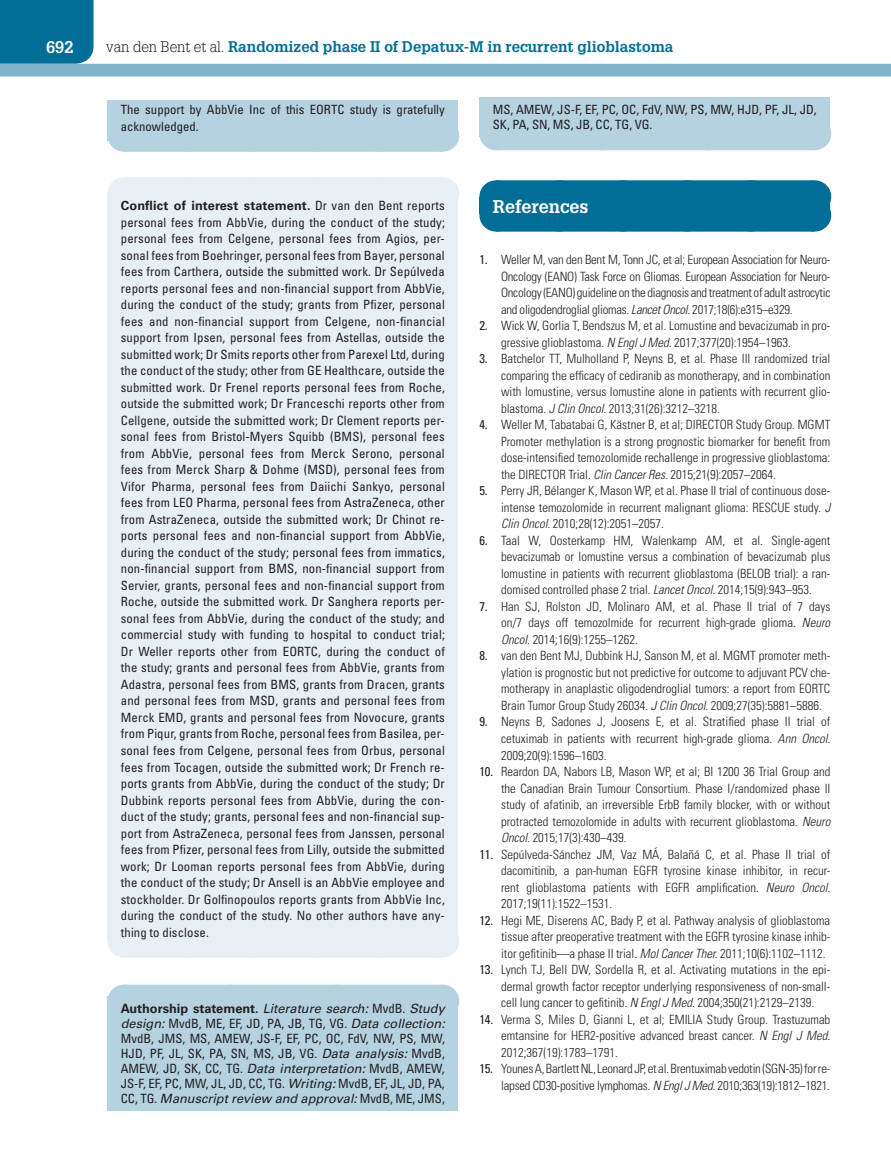
<style>
.page{position:relative;width:891px;height:1175px;background:#fff}
.page>*{position:absolute;margin:0;border:0;box-sizing:border-box;transform-origin:0 0}
.t1{font:700 18px "Glypha LT Std";color:#fff}
.t2{font:700 16.5px "Glypha LT Std";color:#fff}
.t3{font:700 15px "Glypha LT Std";color:#006e96}
.t4{font:300 condensed 12.75px/16.5px "Univers LT Std";color:#231f20;text-align:justify}
.t5{font:condensed 12.75px/16.5px "Univers LT Std";color:#231f20}
.s1{font-weight:300;color:#231f20}
.s2{font-weight:700;font-stretch:normal}
.s3{font-style:italic;font-stretch:normal}
.s4{font-weight:400}
.s5{font-style:italic}
</style>
<div class="page">
<div style="left:0;top:0;width:94px;height:64px;background:#006e96"></div>
<div style="left:0;top:64px;width:891px;height:12px;background:#7fb4ca"></div>
<div style="left:107px;top:100px;width:351px;height:41px;background:#b4d2df"></div>
<div style="left:124px;top:119px;width:318px;height:33px;background:#b4d2df"></div>
<svg style="left:192px;top:151px;width:218px;height:1px"></svg>
<hr style="left:442px;top:119px;width:1px;height:33px;background:#b4d2df">
<div style="left:107px;top:194px;width:351px;height:746px;background:#e8eff4"></div>
<div style="left:124px;top:177px;width:318px;height:33px;background:#e8eff4"></div>
<hr style="left:442px;top:177px;width:1px;height:33px;background:#e8eff4">
<div style="left:124px;top:924px;width:318px;height:33px;background:#e8eff4"></div>
<hr style="left:442px;top:924px;width:1px;height:33px;background:#e8eff4">
<div style="left:107px;top:996px;width:351px;height:115px;background:#b4d2df"></div>
<div style="left:124px;top:984px;width:318px;height:33px;background:#b4d2df"></div>
<svg style="left:230px;top:984px;width:159px;height:1px"></svg>
<hr style="left:442px;top:984px;width:1px;height:33px;background:#b4d2df">
<div style="left:479px;top:98px;width:351px;height:39px;background:#b4d2df"></div>
<div style="left:496px;top:117px;width:318px;height:33px;background:#b4d2df"></div>
<hr style="left:814px;top:117px;width:1px;height:33px;background:#b4d2df">
<div style="left:479px;top:197px;width:351px;height:17px;background:#006e96"></div>
<div style="left:496px;top:180px;width:318px;height:33px;background:#006e96"></div>
<hr style="left:814px;top:180px;width:1px;height:33px;background:#006e96">
<div style="left:496px;top:199px;width:318px;height:33px;background:#006e96"></div>
<svg style="left:559px;top:180px;width:223px;height:52px"></svg>
<hr style="left:814px;top:199px;width:1px;height:33px;background:#006e96">
<p class="t2" style="left:46px;top:37px;width:29px">692</p>
<p class="t3" style="left:106px;top:37px;width:569px"><span class="s1">van den Bent et al.</span> Randomized phase II of Depatux-M in recurrent glioblastoma</p>
<p class="t5" style="left:121px;top:101px;width:325px">The support by AbbVie Inc of this EORTC study is gratefully acknowledged.</p>
<p class="t5" style="left:121px;top:197px;width:326px;text-align:justify"><span class="s2">Conflict of interest statement.</span> Dr van den Bent reports personal fees from AbbVie, during the conduct of the study; personal fees from Celgene, personal fees from Agios, per&shy;sonal fees from Boehringer, personal fees from Bayer, personal fees from Carthera, outside the submitted work. Dr Sepúlveda reports personal fees and non-financial support from AbbVie, during the conduct of the study; grants from Pfizer, personal fees and non-financial support from Celgene, non-financial support from Ipsen, personal fees from Astellas, outside the submitted work; Dr Smits reports other from Parexel Ltd, during the conduct of the study; other from GE Healthcare, outside the submitted work. Dr Frenel reports personal fees from Roche, outside the submitted work; Dr Franceschi reports other from Cellgene, outside the submitted work; Dr Clement reports per&shy;sonal fees from Bristol-Myers Squibb (BMS), personal fees from AbbVie, personal fees from Merck Serono, personal fees from Merck Sharp &amp; Dohme (MSD), personal fees from Vifor Pharma, personal fees from Daiichi Sankyo, personal fees from LEO Pharma, personal fees from AstraZeneca, other from AstraZeneca, outside the submitted work; Dr Chinot re&shy;ports personal fees and non-financial support from AbbVie, during the conduct of the study; personal fees from immatics, non-financial support from BMS, non-financial support from Servier, grants, personal fees and non-financial support from Roche, outside the submitted work. Dr Sanghera reports per&shy;sonal fees from AbbVie, during the conduct of the study; and commercial study with funding to hospital to conduct trial; Dr Weller reports other from EORTC, during the conduct of the study; grants and personal fees from AbbVie, grants from Adastra, personal fees from BMS, grants from Dracen, grants and personal fees from MSD, grants and personal fees from Merck EMD, grants and personal fees from Novocure, grants from Piqur, grants from Roche, personal fees from Basilea, per&shy;sonal fees from Celgene, personal fees from Orbus, personal fees from Tocagen, outside the submitted work; Dr French re&shy;ports grants from AbbVie, during the conduct of the study; Dr Dubbink reports personal fees from AbbVie, during the con&shy;duct of the study; grants, personal fees and non-financial sup&shy;port from AstraZeneca, personal fees from Janssen, personal fees from Pfizer, personal fees from Lilly, outside the submitted work; Dr Looman reports personal fees from AbbVie, during the conduct of the study; Dr Ansell is an AbbVie employee and stockholder. Dr Golfinopoulos reports grants from AbbVie Inc, during the conduct of the study. No other authors have any&shy;thing to disclose.</p>
<p class="t5" style="left:121px;top:1000px;width:326px;line-height:15px;text-align:justify"><span class="s2">Authorship statement.</span> <span class="s3">Literature search:</span> MvdB. <span class="s3">Study design:</span> MvdB, ME, EF, JD, PA, JB, TG, VG. <span class="s3">Data collection:<br></span>MvdB, JMS, MS, AMEW, JS-F, EF, PC, OC, FdV, NW, PS, MW, HJD, PF, JL, SK, PA, SN, MS, JB, VG. <span class="s3">Data analysis:</span> MvdB, AMEW, JD, SK, CC, TG. <span class="s3">Data interpretation:</span> MvdB, AMEW, JS-F, EF, PC, MW, JL, JD, CC, TG. <span class="s3">Writing:</span> MvdB, EF, JL, JD, PA, CC, TG. <span class="s3">Manuscript review and approval:</span> MvdB, ME, JMS,</p>
<p class="t5" style="left:493px;top:102px;width:325px;line-height:15px">MS, AMEW, JS-F, EF, PC, OC, FdV, NW, PS, MW, HJD, PF, JL, JD,<br>SK, PA, SN, MS, JB, CC, TG, VG.</p>
<h1 class="t1" style="left:493px;top:196px;width:97px">References</h1>
<p class="t4" style="left:501px;top:251px;width:331px;text-indent:-22px"><span class="s4">1.</span> Weller M, van den Bent M, Tonn JC, et al; European Association for Neuro-Oncology (EANO) Task Force on Gliomas. European Association for Neuro-Oncology (EANO) guideline on the diagnosis and treatment of adult astrocytic and oligodendroglial gliomas. <span class="s5">Lancet Oncol.</span> 2017;18(6):e315–e329.</p>
<p class="t4" style="left:501px;top:317px;width:331px;text-indent:-22px"><span class="s4">2.</span> Wick W, Gorlia T, Bendszus M, et al. Lomustine and bevacizumab in pro&shy;gressive glioblastoma. <span class="s5">N Engl J Med.</span> 2017;377(20):1954–1963.</p>
<p class="t4" style="left:501px;top:350px;width:331px;text-indent:-22px"><span class="s4">3.</span> Batchelor TT, Mulholland P, Neyns B, et al. Phase III randomized trial comparing the efficacy of cediranib as monotherapy, and in combination with lomustine, versus lomustine alone in patients with recurrent glio&shy;blastoma. <span class="s5">J Clin Oncol.</span> 2013;31(26):3212–3218.</p>
<p class="t4" style="left:501px;top:416px;width:331px;text-indent:-22px"><span class="s4">4.</span> Weller M, Tabatabai G, Kästner B, et al; DIRECTOR Study Group. MGMT Promoter methylation is a strong prognostic biomarker for benefit from dose-intensified temozolomide rechallenge in progressive glioblastoma: the DIRECTOR Trial. <span class="s5">Clin Cancer Res.</span> 2015;21(9):2057–2064.</p>
<p class="t4" style="left:501px;top:482px;width:331px;text-indent:-22px"><span class="s4">5.</span> Perry JR, Bélanger K, Mason WP, et al. Phase II trial of continuous dose&shy;intense temozolomide in recurrent malignant glioma: RESCUE study. <span class="s5">J Clin Oncol.</span> 2010;28(12):2051–2057.</p>
<p class="t4" style="left:501px;top:532px;width:331px;text-indent:-22px"><span class="s4">6.</span> Taal W, Oosterkamp HM, Walenkamp AM, et al. Single-agent bevacizumab or lomustine versus a combination of bevacizumab plus lomustine in patients with recurrent glioblastoma (BELOB trial): a ran&shy;domised controlled phase 2 trial. <span class="s5">Lancet Oncol.</span> 2014;15(9):943–953.</p>
<p class="t4" style="left:501px;top:598px;width:331px;text-indent:-22px"><span class="s4">7.</span> Han SJ, Rolston JD, Molinaro AM, et al. Phase II trial of 7 days on/7 days off temozolmide for recurrent high-grade glioma. <span class="s5">Neuro Oncol.</span> 2014;16(9):1255–1262.</p>
<p class="t4" style="left:501px;top:647px;width:331px;text-indent:-22px"><span class="s4">8.</span> van den Bent MJ, Dubbink HJ, Sanson M, et al. MGMT promoter meth&shy;ylation is prognostic but not predictive for outcome to adjuvant PCV che&shy;motherapy in anaplastic oligodendroglial tumors: a report from EORTC Brain Tumor Group Study 26034. <span class="s5">J Clin Oncol.</span> 2009;27(35):5881–5886.</p>
<p class="t4" style="left:501px;top:713px;width:331px;text-indent:-22px"><span class="s4">9.</span> Neyns B, Sadones J, Joosens E, et al. Stratified phase II trial of cetuximab in patients with recurrent high-grade glioma. <span class="s5">Ann Oncol.<br></span>2009;20(9):1596–1603.</p>
<p class="t4" style="left:501px;top:763px;width:331px;text-indent:-22px"><span class="s4">10.</span> Reardon DA, Nabors LB, Mason WP, et al; BI 1200 36 Trial Group and the Canadian Brain Tumour Consortium. Phase I/randomized phase II study of afatinib, an irreversible ErbB family blocker, with or without protracted temozolomide in adults with recurrent glioblastoma. <span class="s5">Neuro Oncol.</span> 2015;17(3):430–439.</p>
<p class="t4" style="left:501px;top:845px;width:331px;text-indent:-22px"><span class="s4">11.</span> Sepúlveda-Sánchez JM, Vaz MÁ, Balañá C, et al. Phase II trial of dacomitinib, a pan-human EGFR tyrosine kinase inhibitor, in recur&shy;rent glioblastoma patients with EGFR amplification. <span class="s5">Neuro Oncol.<br></span>2017;19(11):1522–1531.</p>
<p class="t4" style="left:501px;top:911px;width:331px;text-indent:-22px"><span class="s4">12.</span> Hegi ME, Diserens AC, Bady P, et al. Pathway analysis of glioblastoma tissue after preoperative treatment with the EGFR tyrosine kinase inhib&shy;itor gefitinib—a phase II trial. <span class="s5">Mol Cancer Ther.</span> 2011;10(6):1102–1112.</p>
<p class="t4" style="left:501px;top:961px;width:331px;text-indent:-22px"><span class="s4">13.</span> Lynch TJ, Bell DW, Sordella R, et al. Activating mutations in the epi&shy;dermal growth factor receptor underlying responsiveness of non-small&shy;cell lung cancer to gefitinib. <span class="s5">N Engl J Med.</span> 2004;350(21):2129–2139.</p>
<p class="t4" style="left:501px;top:1010px;width:331px;text-indent:-22px"><span class="s4">14.</span> Verma S, Miles D, Gianni L, et al; EMILIA Study Group. Trastuzumab emtansine for HER2-positive advanced breast cancer. <span class="s5">N Engl J Med.<br></span>2012;367(19):1783–1791.</p>
<p class="t4" style="left:479px;top:1060px;width:353px;text-align:right"><span class="s4">15.</span> Younes A, Bartlett NL, Leonard JP, et al. Brentuximab vedotin (SGN-35) for re&shy;lapsed CD30-positive lymphomas. <span class="s5">N Engl J Med.</span> 2010;363(19):1812–1821.</p>
</div>
